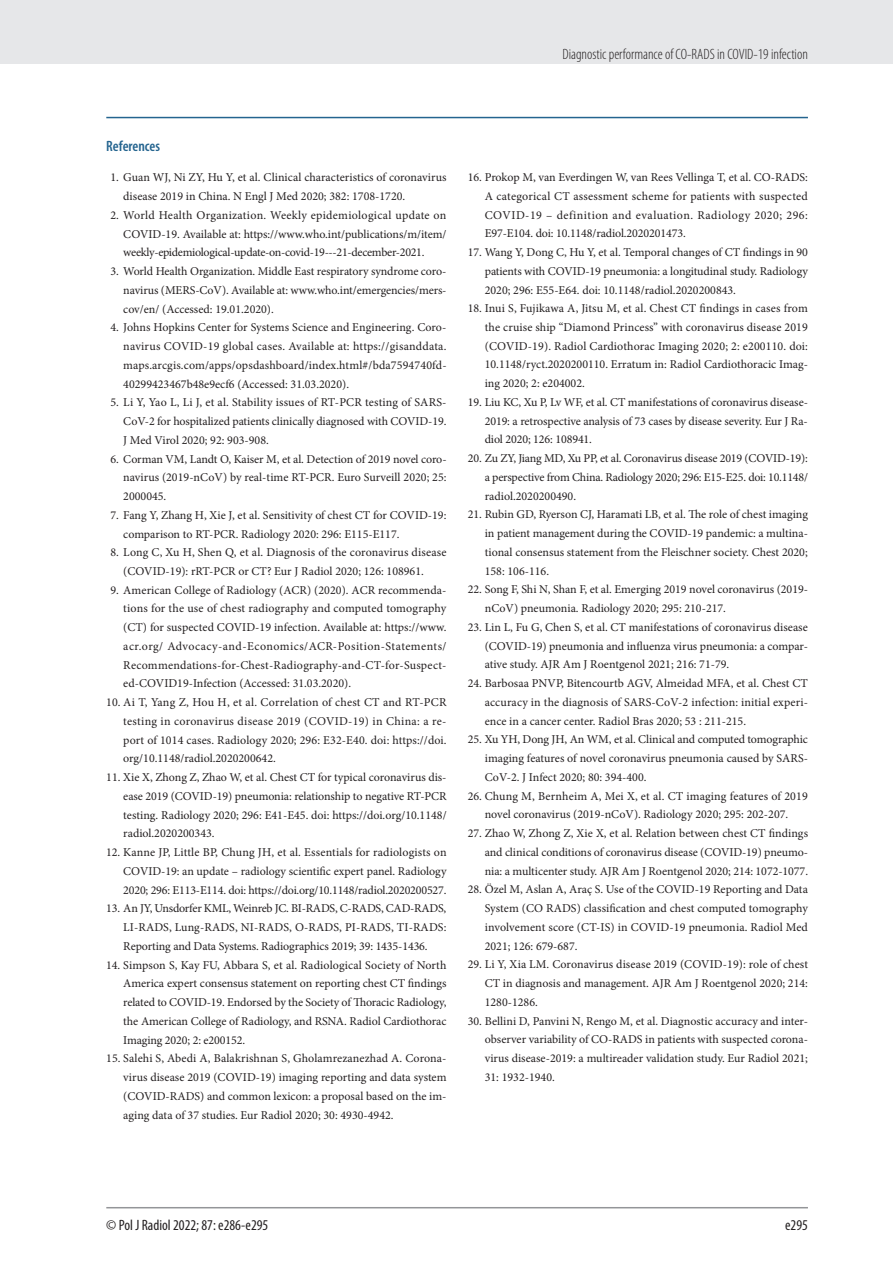
<style>
.page{position:relative;width:893px;height:1263px;background:#fff}
.page>*{position:absolute;margin:0;border:0;box-sizing:border-box;transform-origin:0 0}
.t1{font:300 condensed 15px "Myriad Pro";color:#231f20}
.t2{font:condensed 15px "Myriad Pro";color:#231f20}
.t3{font:600 condensed 15px "Myriad Pro";color:#24648f}
.t4{font:12px/18.8px "Minion Pro";color:#231f20;text-align:justify}
</style>
<div class="page">
<div style="left:0;top:0;width:893px;height:64px;background:#e6e7e9"></div>
<hr style="left:106px;top:1207px;width:702px;height:1px;background:#939598">
<hr style="left:106px;top:117px;width:702px;height:1px;background:#24648f">
<p class="t1" style="left:562px;top:45px;width:247px">Diagnostic performance of CO-RADS in COVID-19 infection</p>
<p class="t3" style="left:106px;top:137px;width:55px">References</p>
<p class="t4" style="left:123px;top:168px;width:325px;text-indent:-13px">1. Guan WJ, Ni ZY, Hu Y, et al. Clinical characteristics of coronavirus disease 2019 in China. N Engl J Med 2020; 382: 1708-1720.</p>
<p class="t4" style="left:123px;top:206px;width:325px;text-indent:-13px">2. World Health Organization. Weekly epidemiological update on COVID-19. Available at: https://www.who.int/publications/m/item/ weekly-epidemiological-update-on-covid-19---21-december-2021.</p>
<p class="t4" style="left:123px;top:262px;width:325px;text-indent:-13px">3. World Health Organization. Middle East respiratory syndrome coro&shy;navirus (MERS-CoV). Available at: www.who.int/emergencies/mers&shy;cov/en/ (Accessed: 19.01.2020).</p>
<p class="t4" style="left:123px;top:318px;width:325px;text-indent:-13px">4. Johns Hopkins Center for Systems Science and Engineering. Coro&shy;navirus COVID-19 global cases. Available at: https://gisanddata. maps.arcgis.com/apps/opsdashboard/index.html#/bda7594740fd-40299423467b48e9ecf6 (Accessed: 31.03.2020).</p>
<p class="t4" style="left:123px;top:393px;width:325px;text-indent:-13px">5. Li Y, Yao L, Li J, et al. Stability issues of RT-PCR testing of SARS-CoV-2 for hospitalized patients clinically diagnosed with COVID-19.<br>J Med Virol 2020; 92: 903-908.</p>
<p class="t4" style="left:123px;top:449px;width:325px;text-indent:-13px">6. Corman VM, Landt O, Kaiser M, et al. Detection of 2019 novel coro&shy;navirus (2019-nCoV) by real-time RT-PCR. Euro Surveill 2020; 25:<br>2000045.</p>
<p class="t4" style="left:123px;top:506px;width:325px;text-indent:-13px">7. Fang Y, Zhang H, Xie J, et al. Sensitivity of chest CT for COVID-19: comparison to RT-PCR. Radiology 2020: 296: E115-E117.</p>
<p class="t4" style="left:123px;top:543px;width:325px;text-indent:-13px">8. Long C, Xu H, Shen Q, et al. Diagnosis of the coronavirus disease (COVID-19): rRT-PCR or CT? Eur J Radiol 2020; 126: 108961.</p>
<p class="t4" style="left:123px;top:581px;width:325px;text-indent:-13px">9. American College of Radiology (ACR) (2020). ACR recommenda&shy;tions for the use of chest radiography and computed tomography (CT) for suspected COVID-19 infection. Available at: https://www. acr.org/ Advocacy-and-Economics/ACR-Position-Statements/ Recommendations-for-Chest-Radiography-and-CT-for-Suspect&shy;ed-COVID19-Infection (Accessed: 31.03.2020).</p>
<p class="t4" style="left:123px;top:693px;width:325px;text-indent:-17px">10. Ai T, Yang Z, Hou H, et al. Correlation of chest CT and RT-PCR testing in coronavirus disease 2019 (COVID-19) in China: a re&shy;port of 1014 cases. Radiology 2020; 296: E32-E40. doi: https://doi. org/10.1148/radiol.2020200642.</p>
<p class="t4" style="left:123px;top:768px;width:325px;text-indent:-17px">11. Xie X, Zhong Z, Zhao W, et al. Chest CT for typical coronavirus dis&shy;ease 2019 (COVID-19) pneumonia: relationship to negative RT-PCR testing. Radiology 2020; 296: E41-E45. doi: https://doi.org/10.1148/ radiol.2020200343.</p>
<p class="t4" style="left:123px;top:843px;width:325px;text-indent:-17px">12. Kanne JP, Little BP, Chung JH, et al. Essentials for radiologists on COVID-19: an update – radiology scientific expert panel. Radiology 2020; 296: E113-E114. doi: https://doi.org/10.1148/radiol.2020200527.</p>
<p class="t4" style="left:123px;top:899px;width:325px;text-indent:-17px">13. An JY, Unsdorfer KML, Weinreb JC. BI-RADS, C-RADS, CAD-RADS, LI-RADS, Lung-RADS, NI-RADS, O-RADS, PI-RADS, TI-RADS:<br>Reporting and Data Systems. Radiographics 2019; 39: 1435-1436.</p>
<p class="t4" style="left:123px;top:955px;width:325px;text-indent:-17px">14. Simpson S, Kay FU, Abbara S, et al. Radiological Society of North America expert consensus statement on reporting chest CT findings related to COVID-19. Endorsed by the Society of Thoracic Radiology, the American College of Radiology, and RSNA. Radiol Cardiothorac Imaging 2020; 2: e200152.</p>
<p class="t4" style="left:123px;top:1049px;width:325px;text-indent:-17px">15. Salehi S, Abedi A, Balakrishnan S, Gholamrezanezhad A. Corona&shy;virus disease 2019 (COVID-19) imaging reporting and data system (COVID-RADS) and common lexicon: a proposal based on the im&shy;aging data of 37 studies. Eur Radiol 2020; 30: 4930-4942.</p>
<p class="t4" style="left:485px;top:168px;width:325px;text-indent:-17px">16. Prokop M, van Everdingen W, van Rees Vellinga T, et al. CO-RADS:<br>A categorical CT assessment scheme for patients with suspected COVID-19 – definition and evaluation. Radiology 2020; 296:<br>E97-E104. doi: 10.1148/radiol.2020201473.</p>
<p class="t4" style="left:485px;top:243px;width:325px;text-indent:-17px">17. Wang Y, Dong C, Hu Y, et al. Temporal changes of CT findings in 90 patients with COVID-19 pneumonia: a longitudinal study. Radiology 2020; 296: E55-E64. doi: 10.1148/radiol.2020200843.</p>
<p class="t4" style="left:485px;top:299px;width:325px;text-indent:-17px">18. Inui S, Fujikawa A, Jitsu M, et al. Chest CT findings in cases from the cruise ship “Diamond Princess” with coronavirus disease 2019 (COVID-19). Radiol Cardiothorac Imaging 2020; 2: e200110. doi:<br>10.1148/ryct.2020200110. Erratum in: Radiol Cardiothoracic Imag&shy;ing 2020; 2: e204002.</p>
<p class="t4" style="left:485px;top:393px;width:325px;text-indent:-17px">19. Liu KC, Xu P, Lv WF, et al. CT manifestations of coronavirus disease-2019: a retrospective analysis of 73 cases by disease severity. Eur J Ra&shy;diol 2020; 126: 108941.</p>
<p class="t4" style="left:485px;top:449px;width:325px;text-indent:-17px">20. Zu ZY, Jiang MD, Xu PP, et al. Coronavirus disease 2019 (COVID-19): a perspective from China. Radiology 2020; 296: E15-E25. doi: 10.1148/ radiol.2020200490.</p>
<p class="t4" style="left:485px;top:505px;width:325px;text-indent:-17px">21. Rubin GD, Ryerson CJ, Haramati LB, et al. The role of chest imaging in patient management during the COVID-19 pandemic: a multina&shy;tional consensus statement from the Fleischner society. Chest 2020; 158: 106-116.</p>
<p class="t4" style="left:485px;top:580px;width:325px;text-indent:-17px">22. Song F, Shi N, Shan F, et al. Emerging 2019 novel coronavirus (2019- nCoV) pneumonia. Radiology 2020; 295: 210-217.</p>
<p class="t4" style="left:485px;top:618px;width:325px;text-indent:-17px">23. Lin L, Fu G, Chen S, et al. CT manifestations of coronavirus disease (COVID-19) pneumonia and influenza virus pneumonia: a compar&shy;ative study. AJR Am J Roentgenol 2021; 216: 71-79.</p>
<p class="t4" style="left:485px;top:674px;width:325px;text-indent:-17px">24. Barbosaa PNVP, Bitencourtb AGV, Almeidad MFA, et al. Chest CT accuracy in the diagnosis of SARS-CoV-2 infection: initial experi&shy;ence in a cancer center. Radiol Bras 2020; 53 : 211-215.</p>
<p class="t4" style="left:485px;top:730px;width:325px;text-indent:-17px">25. Xu YH, Dong JH, An WM, et al. Clinical and computed tomographic imaging features of novel coronavirus pneumonia caused by SARS-CoV-2. J Infect 2020; 80: 394-400.</p>
<p class="t4" style="left:468px;top:786px;width:342px;text-align:center">26. Chung M, Bernheim A, Mei X, et al. CT imaging features of 2019 novel coronavirus (2019-nCoV). Radiology 2020; 295: 202-207.</p>
<p class="t4" style="left:485px;top:824px;width:325px;text-indent:-17px">27. Zhao W, Zhong Z, Xie X, et al. Relation between chest CT findings and clinical conditions of coronavirus disease (COVID-19) pneumo&shy;nia: a multicenter study. AJR Am J Roentgenol 2020; 214: 1072-1077.</p>
<p class="t4" style="left:485px;top:880px;width:325px;text-indent:-17px">28. Özel M, Aslan A, Araç S. Use of the COVID-19 Reporting and Data System (CO RADS) classification and chest computed tomography involvement score (CT-IS) in COVID-19 pneumonia. Radiol Med 2021; 126: 679-687.</p>
<p class="t4" style="left:485px;top:955px;width:325px;text-indent:-17px">29. Li Y, Xia LM. Coronavirus disease 2019 (COVID-19): role of chest CT in diagnosis and management. AJR Am J Roentgenol 2020; 214:<br>1280-1286.</p>
<p class="t4" style="left:485px;top:1011px;width:325px;text-indent:-17px">30. Bellini D, Panvini N, Rengo M, et al. Diagnostic accuracy and inter&shy;observer variability of CO-RADS in patients with suspected corona&shy;virus disease-2019: a multireader validation study. Eur Radiol 2021; 31: 1932-1940.</p>
<p class="t2" style="left:106px;top:1216px;width:164px">© Pol J Radiol 2022; 87: e286-e295</p>
<p class="t2" style="left:785px;top:1216px;width:24px">e295</p>
</div>
